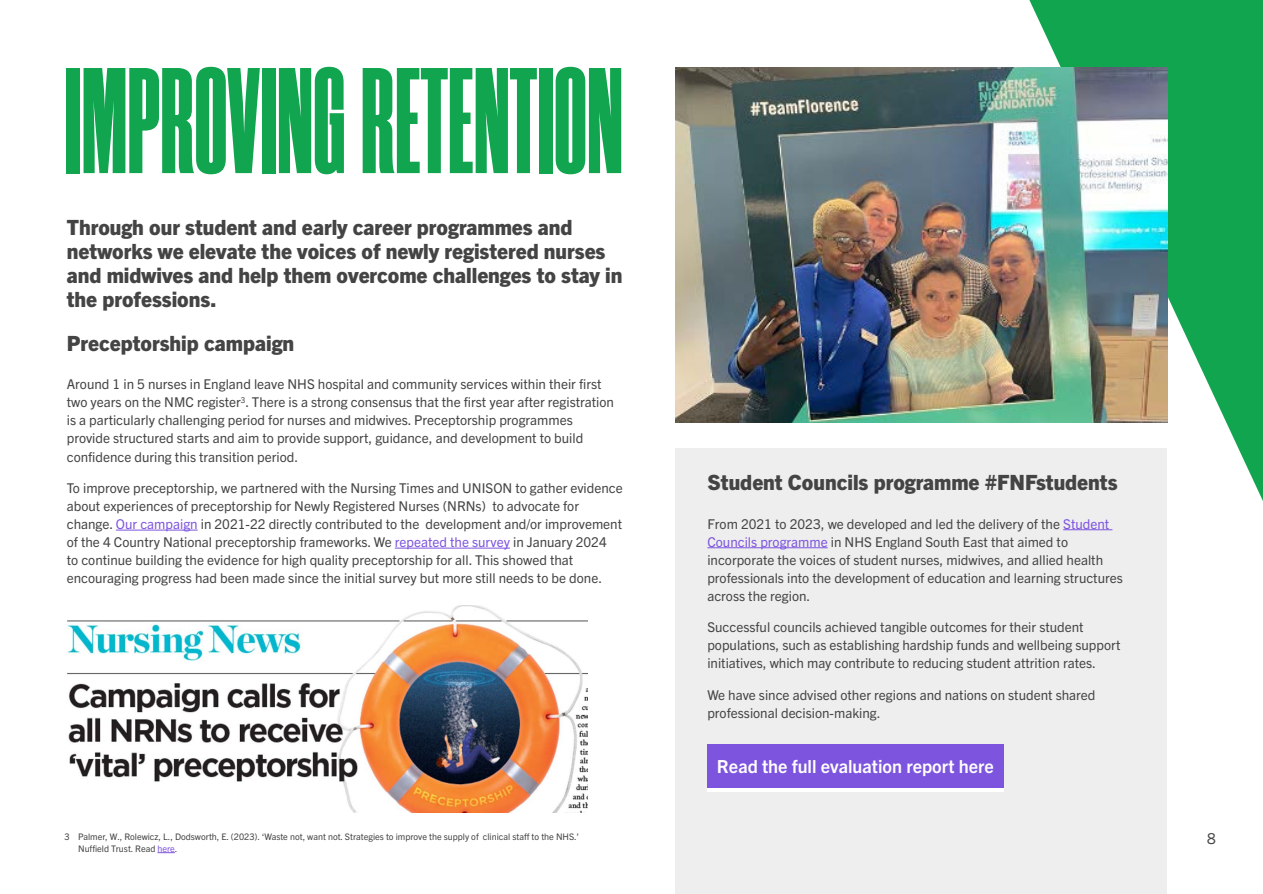
<style>
.page{position:relative;width:1263px;height:894px;background:#fff}
.page>*{position:absolute;margin:0;border:0;box-sizing:border-box;transform-origin:0 0}
.t1{font:800 150px "Rama Gothic C";color:#12a550}
.t2{font:800 21px/24px "Trade Gothic Next";color:#444}
.t3{font:700 18px "Trade Gothic Next";color:#fff}
.t4{font:15px "Trade Gothic Next";color:#444}
.t5{font:13.5px/18px "Trade Gothic Next";color:#444}
.t6{font:9px/12px "Trade Gothic Next";color:#444}
.s1{color:#7d54de}
</style>
<div class="page">
<svg style="left:1029px;top:0;width:234px;height:501px;fill:#12a550"></svg>
<div style="left:675px;top:448px;width:492px;height:445px;background:#eee"></div>
<hr style="left:1063px;top:529px;width:49px;height:1px;background:#7d54de">
<hr style="left:707px;top:547px;width:120px;height:1px;background:#7d54de">
<hr style="left:116px;top:529px;width:82px;height:1px;background:#7d54de">
<hr style="left:395px;top:547px;width:115px;height:1px;background:#7d54de">
<img style="left:66px;top:605px;width:521px;height:207px">
<div style="left:707px;top:744px;width:296px;height:45px;background:#7d54de"></div>
<hr style="left:707px;top:788px;width:296px;height:3px;background:#fff">
<svg style="left:157px;top:852px;width:18px;height:1px"></svg>
<img style="left:675px;top:68px;width:492px;height:354px">
<h1 class="t1" style="left:65px;top:52px;width:560px">IMPROVING RETENTION</h1>
<h2 class="t2" style="left:67px;top:214px;width:557px">Through our student and early career programmes and networks we elevate the voices of newly registered nurses and midwives and help them overcome challenges to stay in the professions.</h2>
<h2 class="t2" style="left:67px;top:331px;width:229px">Preceptorship campaign</h2>
<p class="t5" style="left:67px;top:375px;width:549px">Around 1 in 5 nurses in England leave NHS hospital and community services within their first two years on the NMC register<sup>3</sup>. There is a strong consensus that the first year after registration is a particularly challenging period for nurses and midwives. Preceptorship programmes provide structured starts and aim to provide support, guidance, and development to build confidence during this transition period.</p>
<p class="t5" style="left:67px;top:478px;width:557px">To improve preceptorship, we partnered with the Nursing Times and UNISON to gather evidence about experiences of preceptorship for Newly Registered Nurses (NRNs) to advocate for change. <span class="s1">Our campaign</span> in 2021-22 directly contributed to the development and/or improvement of the 4 Country National preceptorship frameworks. We <span class="s1">repeated the survey</span> in January 2024<br>to continue building the evidence for high quality preceptorship for all. This showed that encouraging progress had been made since the initial survey but more still needs to be done.</p>
<p class="t6" style="left:78px;top:830px;width:502px;text-indent:-14px">3 Palmer, W., Rolewicz, L., Dodsworth, E. (2023). ‘Waste not, want not. Strategies to improve the supply of clinical staff to the NHS.’<br>Nuffield Trust. Read <span class="s1">here</span>.</p>
<h2 class="t2" style="left:707px;top:470px;width:411px">Student Councils programme #FNFstudents</h2>
<p class="t5" style="left:707px;top:514px;width:417px">From 2021 to 2023, we developed and led the delivery of the <span class="s1">Student Councils programme</span> in NHS England South East that aimed to incorporate the voices of student nurses, midwives, and allied health professionals into the development of education and learning structures across the region.</p>
<p class="t5" style="left:707px;top:618px;width:414px">Successful councils achieved tangible outcomes for their student populations, such as establishing hardship funds and wellbeing support initiatives, which may contribute to reducing student attrition rates.</p>
<p class="t5" style="left:707px;top:685px;width:389px">We have since advised other regions and nations on student shared professional decision-making.</p>
<h3 class="t3" style="left:717px;top:755px;width:278px">Read the full evaluation report here</h3>
<p class="t4" style="left:1207px;top:829px;width:10px">8</p>
</div>
